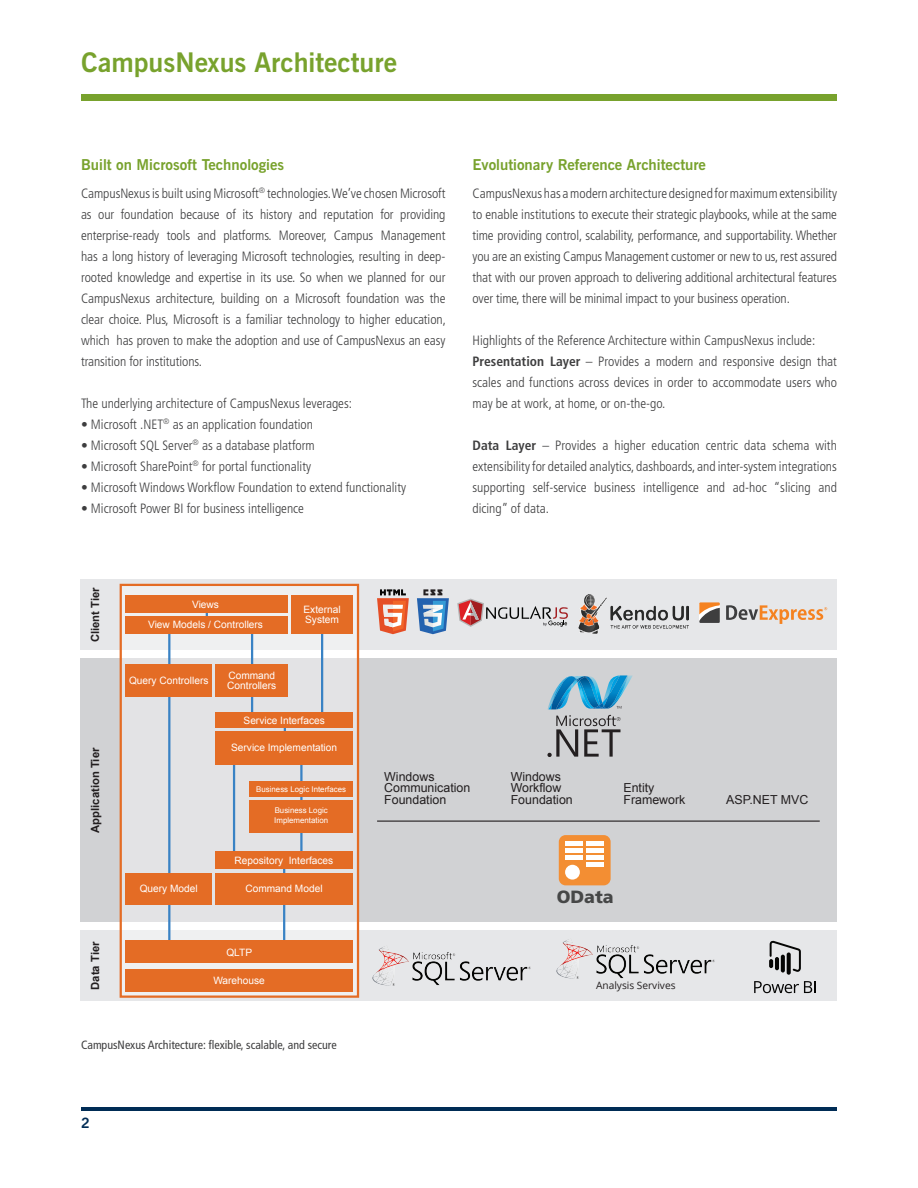
<style>
.page{position:relative;width:918px;height:1188px;background:#fff}
.page>*{position:absolute;margin:0;border:0;box-sizing:border-box;transform-origin:0 0}
.t1{font:700 27px "News Gothic";color:#78a22d}
.t2{font:900 17.7px "Frutiger LT Std";color:#464747}
.t3{font:700 15px "News Gothic";color:#78a22d}
.t4{font:700 14.25px "News Gothic";color:#002c55}
.t5{font:300 condensed 13.5px/21px "Frutiger LT Std";color:#3e3e3f;text-align:justify}
.t6{font:12.45px/11.2px "Arial";color:#231f20}
.t7{font:condensed 12px "Frutiger LT Std";color:#3e3e3f}
.t8{font:700 11.25px "Arial";color:#231f20}
.t9{font:10.2px/10.2px "Arial";color:#fff}
.t10{font:10.2px "Open Sans";color:#231f20}
.t11{font:7.95px/9.4px "Arial";color:#fff}
.s1{font-weight:700}
</style>
<div class="page">
<hr style="left:81px;top:1107px;width:756px;height:4px;background:#002c55">
<div style="left:81px;top:94px;width:756px;height:7px;background:#78a22d"></div>
<div style="left:81px;top:580px;width:756px;height:70px;background:#e6e7e9"></div>
<div style="left:81px;top:930px;width:756px;height:71px;background:#e6e7e9"></div>
<div style="left:81px;top:659px;width:756px;height:263px;background:#d1d2d4"></div>
<svg style="left:123px;top:613px;width:233px;height:379px;fill:#e3e3e5"></svg>
<div style="left:120px;top:584px;width:239px;height:414px;border:2px solid #e46c25"></div>
<hr style="left:168px;top:626px;width:2px;height:329px;background:#3982c4">
<hr style="left:251px;top:626px;width:2px;height:96px;background:#3982c4">
<hr style="left:321px;top:626px;width:2px;height:96px;background:#3982c4">
<hr style="left:284px;top:719px;width:2px;height:34px;background:#3982c4">
<hr style="left:206px;top:600px;width:2px;height:34px;background:#3982c4">
<hr style="left:233px;top:759px;width:2px;height:96px;background:#3982c4">
<hr style="left:283px;top:854px;width:2px;height:96px;background:#3982c4">
<hr style="left:300px;top:757px;width:3px;height:96px;background:#3982c4">
<div style="left:125px;top:595px;width:163px;height:18px;background:#e46c25"></div>
<div style="left:125px;top:617px;width:163px;height:17px;background:#e46c25"></div>
<div style="left:291px;top:595px;width:62px;height:39px;background:#e46c25"></div>
<div style="left:215px;top:664px;width:73px;height:33px;background:#e46c25"></div>
<div style="left:125px;top:664px;width:87px;height:33px;background:#e46c25"></div>
<div style="left:215px;top:712px;width:138px;height:16px;background:#e46c25"></div>
<div style="left:215px;top:732px;width:138px;height:33px;background:#e46c25"></div>
<div style="left:215px;top:851px;width:138px;height:18px;background:#e46c25"></div>
<div style="left:215px;top:873px;width:138px;height:32px;background:#e46c25"></div>
<div style="left:126px;top:873px;width:86px;height:32px;background:#e46c25"></div>
<div style="left:126px;top:940px;width:227px;height:22px;background:#e46c25"></div>
<div style="left:126px;top:969px;width:227px;height:22px;background:#e46c25"></div>
<div style="left:250px;top:781px;width:103px;height:16px;background:#e46c25"></div>
<div style="left:250px;top:800px;width:103px;height:32px;background:#e46c25"></div>
<svg style="left:457px;top:599px;width:111px;height:28px"></svg>
<svg style="left:377px;top:589px;width:32px;height:45px"></svg>
<svg style="left:417px;top:589px;width:32px;height:45px"></svg>
<svg style="left:699px;top:602px;width:21px;height:21px"></svg>
<svg style="left:726px;top:605px;width:101px;height:19px"></svg>
<svg style="left:547px;top:675px;width:86px;height:82px"></svg>
<hr style="left:377px;top:821px;width:443px;height:1px;background:#231f20">
<img style="left:579px;top:595px;width:109px;height:38px">
<img style="left:373px;top:946px;width:158px;height:40px">
<img style="left:557px;top:939px;width:158px;height:40px">
<svg style="left:754px;top:981px;width:62px;height:12px"></svg>
<hr style="left:781px;top:955px;width:4px;height:18px;background:#838485;border-radius:2px">
<svg style="left:769px;top:941px;width:32px;height:31px"></svg>
<div style="left:559px;top:835px;width:52px;height:50px;background:#f38e33;border-radius:7px"></div>
<div style="left:565px;top:841px;width:18px;height:5px;background:#fff"></div>
<div style="left:586px;top:841px;width:18px;height:5px;background:#fff"></div>
<div style="left:565px;top:848px;width:18px;height:5px;background:#fff"></div>
<div style="left:586px;top:848px;width:18px;height:5px;background:#fff"></div>
<div style="left:565px;top:855px;width:18px;height:5px;background:#fff"></div>
<div style="left:586px;top:855px;width:18px;height:5px;background:#fff"></div>
<div style="left:586px;top:862px;width:18px;height:5px;background:#fff"></div>
<div style="left:565px;top:865px;width:15px;height:15px;background:#fff;border-radius:50%"></div>
<p class="t1" style="left:81px;top:46px;width:318px">CampusNexus Architecture</p>
<p class="t3" style="left:81px;top:155px;width:205px">Built on Microsoft Technologies</p>
<p class="t5" style="left:81px;top:183px;width:366px">CampusNexus is built using Microsoft<sup>®</sup> technologies. We’ve chosen Microsoft as our foundation because of its history and reputation for providing enterprise-ready tools and platforms. Moreover, Campus Management has a long history of leveraging Microsoft technologies, resulting in deep&shy;rooted knowledge and expertise in its use. So when we planned for our CampusNexus architecture, building on a Microsoft foundation was the clear choice. Plus, Microsoft is a familiar technology to higher education, which has proven to make the adoption and use of CampusNexus an easy transition for institutions.</p>
<p class="t5" style="left:81px;top:393px;width:273px">The underlying architecture of CampusNexus leverages:</p>
<p class="t5" style="left:81px;top:414px;width:234px">• Microsoft .NET<sup>®</sup> as an application foundation</p>
<p class="t5" style="left:81px;top:435px;width:235px">• Microsoft SQL Server<sup>®</sup> as a database platform</p>
<p class="t5" style="left:81px;top:456px;width:232px">• Microsoft SharePoint<sup>®</sup> for portal functionality</p>
<p class="t5" style="left:81px;top:477px;width:327px">• Microsoft Windows Workflow Foundation to extend functionality</p>
<p class="t5" style="left:81px;top:498px;width:225px">• Microsoft Power BI for business intelligence</p>
<p class="t3" style="left:472px;top:155px;width:235px">Evolutionary Reference Architecture</p>
<p class="t5" style="left:472px;top:183px;width:366px">CampusNexus has a modern architecture designed for maximum extensibility to enable institutions to execute their strategic playbooks, while at the same time providing control, scalability, performance, and supportability. Whether you are an existing Campus Management customer or new to us, rest assured that with our proven approach to delivering additional architectural features over time, there will be minimal impact to your business operation.</p>
<p class="t5" style="left:472px;top:330px;width:344px">Highlights of the Reference Architecture within CampusNexus include:</p>
<p class="t5" style="left:472px;top:351px;width:366px"><span class="s1">Presentation Layer</span> – Provides a modern and responsive design that scales and functions across devices in order to accommodate users who may be at work, at home, or on-the-go.</p>
<p class="t5" style="left:472px;top:435px;width:366px"><span class="s1">Data Layer</span> – Provides a higher education centric data schema with extensibility for detailed analytics, dashboards, and inter-system integrations supporting self-service business intelligence and ad-hoc “slicing and dicing” of data.</p>
<p class="t8" style="left:87px;top:642px;width:57px;rotate:-90deg">Client Tier</p>
<p class="t9" style="left:192px;top:600px;width:28px">Views</p>
<p class="t9" style="left:148px;top:620px;width:116px">View Models / Controllers</p>
<p class="t9" style="left:129px;top:675px;width:81px">Query Controllers</p>
<p class="t9" style="left:227px;top:670px;width:51px">Command<br>Controllers</p>
<p class="t9" style="left:304px;top:604px;width:39px">External<br>System</p>
<p class="t9" style="left:244px;top:715px;width:83px">Service Interfaces</p>
<p class="t8" style="left:87px;top:833px;width:87px;rotate:-90deg">Application Tier</p>
<p class="t8" style="left:87px;top:990px;width:50px;rotate:-90deg">Data Tier</p>
<p class="t9" style="left:140px;top:883px;width:60px">Query Model</p>
<p class="t9" style="left:231px;top:742px;width:108px">Service Implementation</p>
<p class="t11" style="left:256px;top:784px;width:91px">Business Logic Interfaces</p>
<p class="t11" style="left:274px;top:806px;width:55px">Business Logic<br>Implementation</p>
<p class="t9" style="left:235px;top:856px;width:100px">Repository Interfaces</p>
<p class="t9" style="left:245px;top:883px;width:79px">Command Model</p>
<p class="t9" style="left:226px;top:948px;width:27px">QLTP</p>
<p class="t9" style="left:213px;top:975px;width:53px">Warehouse</p>
<p class="t7" style="left:81px;top:1038px;width:257px">CampusNexus Architecture: flexible, scalable, and secure</p>
<p class="t4" style="left:81px;top:1115px;width:10px">2</p>
<p class="t6" style="left:384px;top:771px;width:88px">Windows<br>Communication<br>Foundation</p>
<p class="t6" style="left:511px;top:771px;width:64px">Windows<br>Workflow<br>Foundation</p>
<p class="t6" style="left:623px;top:782px;width:64px">Entity<br>Framework</p>
<p class="t6" style="left:726px;top:794px;width:84px">ASP.NET MVC</p>
<p class="t2" style="left:557px;top:886px;width:58px">OData</p>
<p class="t10" style="left:596px;top:978px;width:81px">Analysis Servives</p>
</div>
